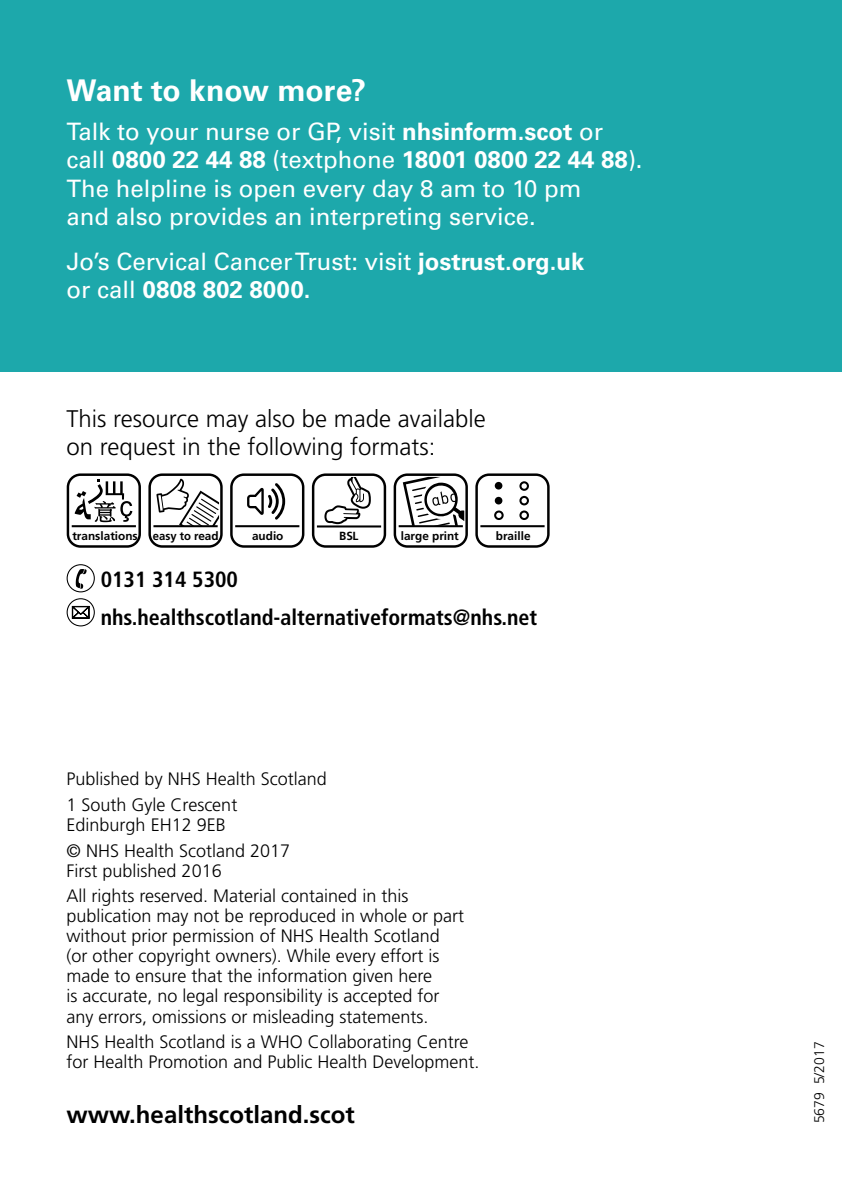
<style>
.page{position:relative;width:842px;height:1191px;background:#fff}
.page>*{position:absolute;margin:0;border:0;box-sizing:border-box;transform-origin:0 0}
.question{font:700 30px "Univers LT Std";color:#fff}
.BODY{font:24px/28px "Univers LT Std";color:#fff}
.Resource_text{font:300 24px/28px "Frutiger LT Std";color:#000}
.Web_address{font:700 24px "Frutiger LT Std";color:#000}
.tel_and_email{font:700 condensed 22px "Frutiger LT Std";color:#000}
.Imprint_text{font:300 18px/20px "Frutiger LT Std";color:#000}
.t1{font:300 14px "Frutiger LT Std";color:#000}
.t2{font:700 11.8px "Frutiger LT Std";color:#000}
.t3{font:700 11.8px "Frutiger LT Std";color:#000;scale:.96 1}
.s1{font-weight:700}
</style>
<div class="page">
<div style="left:67px;top:598px;width:28px;height:28px;border:1px solid #000;border-radius:50%"></div>
<svg style="left:72px;top:606px;width:17px;height:12px"></svg>
<div style="left:67px;top:564px;width:28px;height:28px;border:1px solid #000;border-radius:50%"></div>
<svg style="left:76px;top:569px;width:11px;height:20px"></svg>
<div style="left:0;top:0;width:842px;height:371px;background:#1da8ab"></div>
<svg style="left:394px;top:473px;width:74px;height:75px"></svg>
<div style="left:396px;top:476px;width:69px;height:69px;background:#fff;border-radius:11px"></div>
<svg style="left:403px;top:477px;width:61px;height:48px"></svg>
<hr style="left:399px;top:525px;width:64px;height:2px;background:#000">
<svg style="left:312px;top:473px;width:74px;height:75px"></svg>
<div style="left:314px;top:476px;width:70px;height:69px;background:#fff;border-radius:11px"></div>
<svg style="left:324px;top:477px;width:47px;height:47px"></svg>
<hr style="left:317px;top:525px;width:64px;height:2px;background:#000">
<svg style="left:230px;top:473px;width:74px;height:75px"></svg>
<div style="left:233px;top:476px;width:69px;height:69px;background:#fff;border-radius:11px"></div>
<hr style="left:235px;top:525px;width:64px;height:2px;background:#000">
<svg style="left:247px;top:483px;width:38px;height:36px"></svg>
<svg style="left:67px;top:473px;width:74px;height:75px"></svg>
<div style="left:69px;top:476px;width:69px;height:69px;background:#fff;border-radius:11px"></div>
<hr style="left:72px;top:525px;width:64px;height:2px;background:#000">
<svg style="left:75px;top:479px;width:57px;height:43px"></svg>
<svg style="left:148px;top:473px;width:75px;height:75px"></svg>
<div style="left:151px;top:476px;width:69px;height:69px;background:#fff;border-radius:11px"></div>
<svg style="left:156px;top:479px;width:63px;height:46px"></svg>
<hr style="left:153px;top:525px;width:65px;height:2px;background:#000">
<svg style="left:475px;top:473px;width:75px;height:75px"></svg>
<div style="left:478px;top:476px;width:69px;height:69px;background:#fff;border-radius:11px"></div>
<hr style="left:480px;top:525px;width:65px;height:2px;background:#000">
<svg style="left:494px;top:481px;width:35px;height:39px"></svg>
<p class="question" style="left:67px;top:73px;width:301px">Want to know more?</p>
<p class="BODY" style="left:67px;top:118px;width:577px">Talk to your nurse or GP, visit <span class="s1">nhsinform.scot</span> or call <span class="s1">0800 22 44 88</span> (textphone <span class="s1">18001 0800 22 44 88</span>).<br>The helpline is open every day 8 am to 10 pm<br>and also provides an interpreting service.</p>
<p class="BODY" style="left:67px;top:247px;width:519px">Jo’s Cervical Cancer Trust: visit <span class="s1">jostrust.org.uk </span>or call <span class="s1">0808 802 8000.</span></p>
<p class="Resource_text" style="left:67px;top:404px;width:421px">This resource may also be made available on request in the following formats:</p>
<p class="t2" style="left:72px;top:528px;width:67px">translations</p>
<p class="t3" style="left:153px;top:528px;width:70px">easy to read</p>
<p class="t2" style="left:252px;top:529px;width:33px">audio</p>
<p class="t2" style="left:339px;top:529px;width:21px">BSL</p>
<p class="t2" style="left:401px;top:528px;width:59px">large print</p>
<p class="t2" style="left:496px;top:529px;width:36px">braille</p>
<p class="tel_and_email" style="left:101px;top:567px;width:139px">0131 314 5300</p>
<p class="tel_and_email" style="left:101px;top:604px;width:438px">nhs.healthscotland-alternativeformats@nhs.net</p>
<p class="Imprint_text" style="left:67px;top:769px;width:262px">Published by NHS Health Scotland</p>
<p class="Imprint_text" style="left:67px;top:795px;width:172px">1 South Gyle Crescent<br>Edinburgh EH12 9EB</p>
<p class="Imprint_text" style="left:67px;top:841px;width:225px">© NHS Health Scotland 2017<br>First published 2016</p>
<p class="Imprint_text" style="left:67px;top:886px;width:399px">All rights reserved. Material contained in this publication may not be reproduced in whole or part without prior permission of NHS Health Scotland (or other copyright owners). While every effort is made to ensure that the information given here<br>is accurate, no legal responsibility is accepted for any errors, omissions or misleading statements.</p>
<p class="Imprint_text" style="left:67px;top:1032px;width:414px">NHS Health Scotland is a WHO Collaborating Centre for Health Promotion and Public Health Development.</p>
<p class="Web_address" style="left:67px;top:1100px;width:290px">www.healthscotland.scot</p>
<p class="t1" style="left:811px;top:1123px;width:83px;rotate:-90deg">5679 5/2017</p>
</div>
